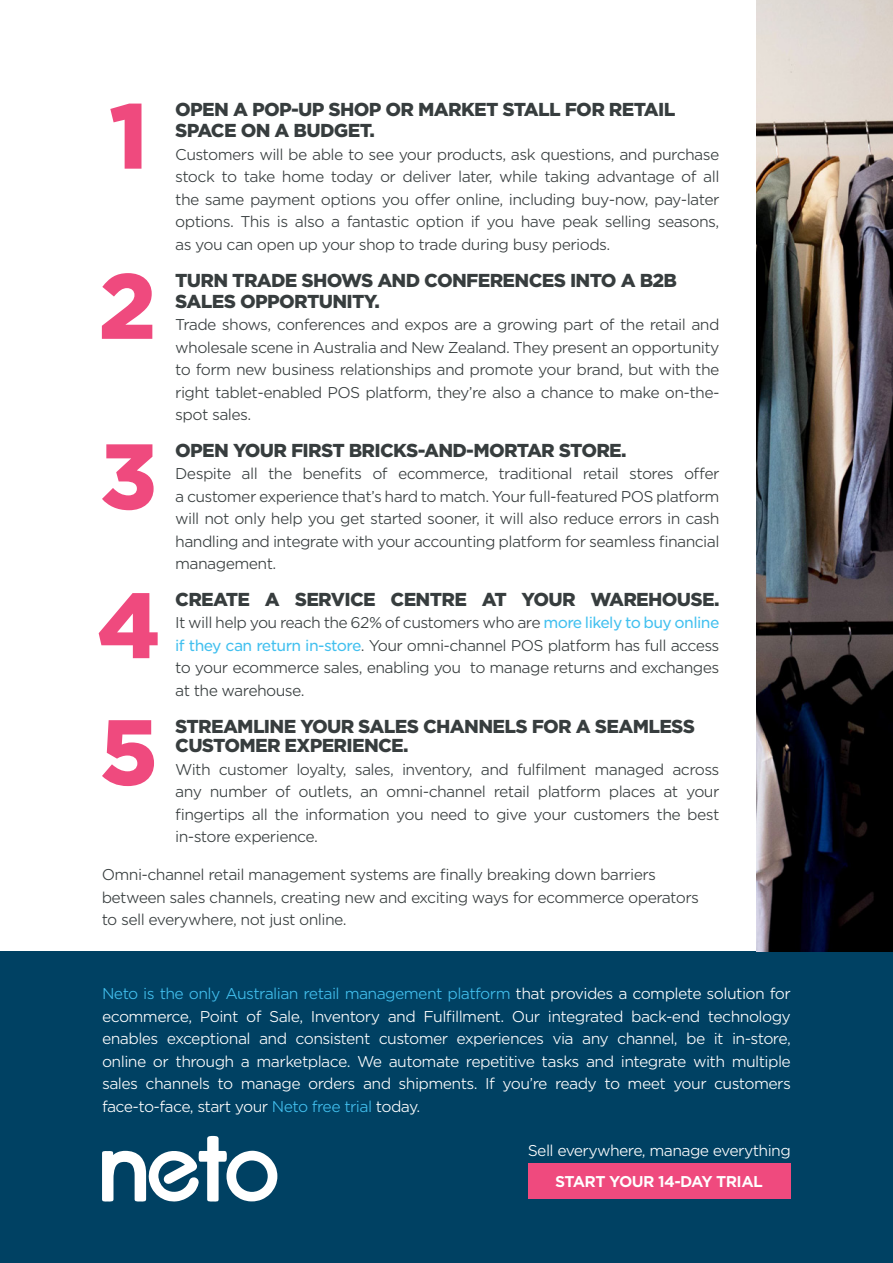
<style>
.page{position:relative;width:893px;height:1263px;background:#fff}
.page>*{position:absolute;margin:0;border:0;box-sizing:border-box;transform-origin:0 0}
.t1{font:900 88.8px "Gotham S Sm";color:#ef4a7e}
.t2{font:900 18px/21px "Gotham S Sm";letter-spacing:-.04em;color:#373d3e}
.t3{font:300 15px/22.5px "Gotham S Sm";letter-spacing:-.04em;color:#373d3e;text-align:justify}
.t4{font:300 15px/22.5px "Gotham S Sm";letter-spacing:-.04em;color:#fff;text-align:justify}
.t5{font:700 15px "Gotham S Sm";letter-spacing:-.04em;color:#fff}
.s1{font-weight:400;color:#42c0ef}
.s2{color:#42c0ef}
</style>
<div class="page">
<div style="left:0;top:1085px;width:893px;height:178px;background:#004163"></div>
<svg style="left:102px;top:1136px;width:175px;height:66px"></svg>
<div style="left:528px;top:1163px;width:262px;height:35px;background:#ef4a7e"></div>
<div style="left:0;top:951px;width:893px;height:149px;background:#004163"></div>
<img style="left:757px;top:0;width:136px;height:951px">
<p class="t1" style="left:109px;top:73px;width:41px">1</p>
<p class="t2" style="left:175px;top:99px;width:502px">OPEN A POP-UP SHOP OR MARKET STALL FOR RETAIL<br>SPACE ON A BUDGET.</p>
<p class="t3" style="left:175px;top:143px;width:546px">Customers will be able to see your products, ask questions, and purchase stock to take home today or deliver later, while taking advantage of all the same payment options you offer online, including buy-now, pay-later options. This is also a fantastic option if you have peak selling seasons, as you can open up your shop to trade during busy periods.</p>
<p class="t1" style="left:98px;top:243px;width:60px">2</p>
<p class="t2" style="left:175px;top:269px;width:503px">TURN TRADE SHOWS AND CONFERENCES INTO A B2B<br>SALES OPPORTUNITY.</p>
<p class="t3" style="left:175px;top:313px;width:546px">Trade shows, conferences and expos are a growing part of the retail and wholesale scene in Australia and New Zealand. They present an opportunity to form new business relationships and promote your brand, but with the right tablet-enabled POS platform, they’re also a chance to make on-the&shy;spot sales.</p>
<p class="t1" style="left:100px;top:413px;width:60px">3</p>
<p class="t2" style="left:175px;top:439px;width:453px">OPEN YOUR FIRST BRICKS-AND-MORTAR STORE.</p>
<p class="t3" style="left:175px;top:462px;width:546px">Despite all the benefits of ecommerce, traditional retail stores offer a customer experience that’s hard to match. Your full-featured POS platform will not only help you get started sooner, it will also reduce errors in cash handling and integrate with your accounting platform for seamless financial management.</p>
<p class="t1" style="left:97px;top:562px;width:66px">4</p>
<p class="t2" style="left:175px;top:589px;width:546px">CREATE A SERVICE CENTRE AT YOUR WAREHOUSE.</p>
<p class="t3" style="left:175px;top:611px;width:546px">It will help you reach the 62% of customers who are <span class="s1">more likely to buy online if they can return in-store</span>. Your omni-channel POS platform has full access to your ecommerce sales, enabling you to manage returns and exchanges at the warehouse.</p>
<p class="t1" style="left:99px;top:689px;width:60px">5</p>
<p class="t2" style="left:175px;top:716px;width:521px;line-height:19.5px">STREAMLINE YOUR SALES CHANNELS FOR A SEAMLESS<br>CUSTOMER EXPERIENCE.</p>
<p class="t3" style="left:175px;top:757px;width:546px">With customer loyalty, sales, inventory, and fulfilment managed across any number of outlets, an omni-channel retail platform places at your fingertips all the information you need to give your customers the best in-store experience.</p>
<p class="t3" style="left:102px;top:863px;width:599px;text-align:left">Omni-channel retail management systems are finally breaking down barriers between sales channels, creating new and exciting ways for ecommerce operators to sell everywhere, not just online.</p>
<p class="t4" style="left:102px;top:982px;width:690px"><span class="s2">Neto is the only Australian retail management platform</span> that provides a complete solution for ecommerce, Point of Sale, Inventory and Fulfillment. Our integrated back-end technology enables exceptional and consistent customer experiences via any channel, be it in-store, online or through a marketplace. We automate repetitive tasks and integrate with multiple sales channels to manage orders and shipments. If you’re ready to meet your customers face-to-face, start your <span class="s2">Neto free trial</span> today.</p>
<p class="t4" style="left:528px;top:1139px;width:265px">Sell everywhere, manage everything</p>
<p class="t5" style="left:555px;top:1171px;width:209px">START YOUR 14-DAY TRIAL</p>
</div>
